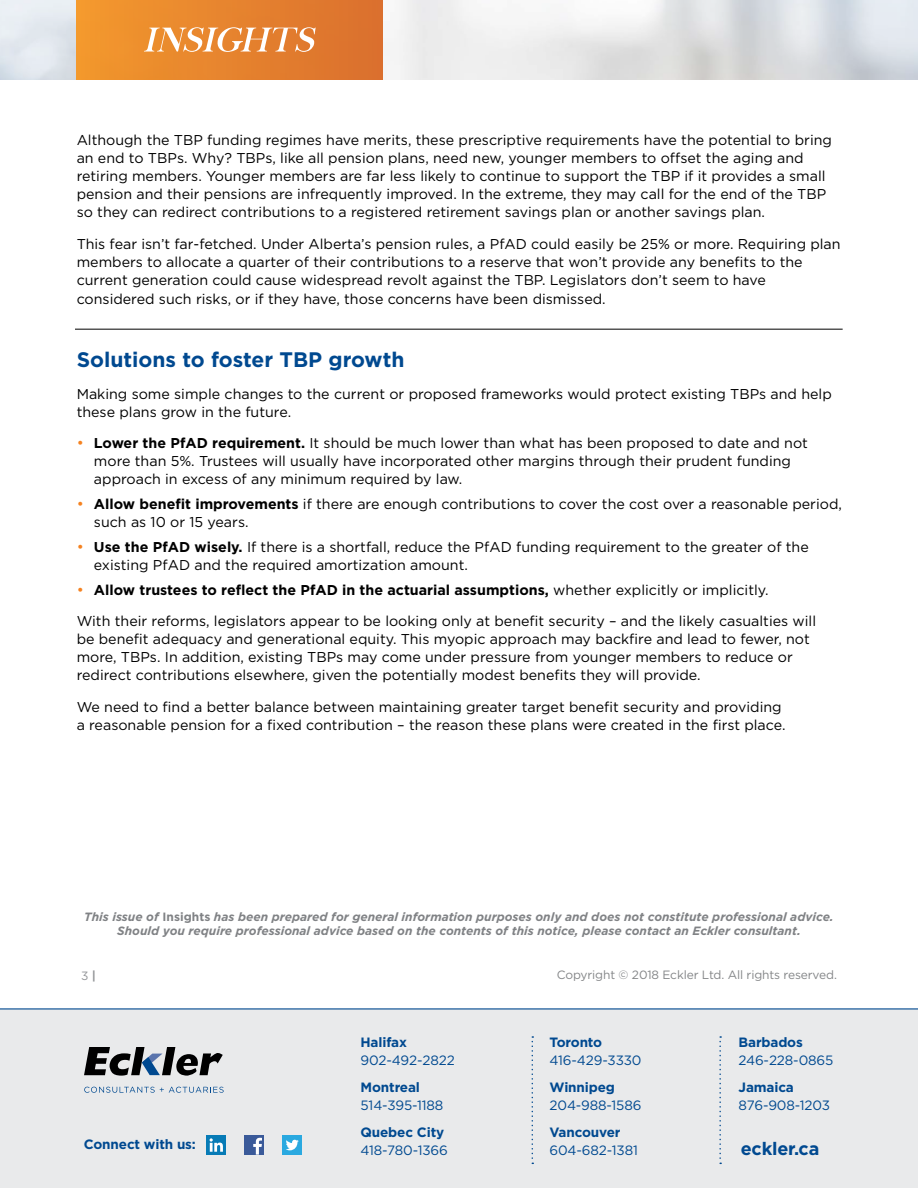
<style>
.page{position:relative;width:918px;height:1188px;background:#fff}
.page>*{position:absolute;margin:0;border:0;box-sizing:border-box;transform-origin:0 0}
.body_heads{font:700 21px "Gotham";color:#004990}
.t1{font:700 18px "Gotham";letter-spacing:-.01em;color:#004990}
.body{font:14.25px/18px "Gotham";color:#000}
.body_heads-2{font:14.25px/18px "Gotham";color:#000}
.t2{font:700 14.25px "Gotham";color:#000}
.t3{font:13.5px "Gotham";letter-spacing:-.01em;color:#004990}
.t4{font:700 13.5px "Gotham";letter-spacing:-.01em;color:#004990}
.t5{font:italic 700 12px "Gotham";color:#808285}
.t6{font:12px "Gotham";letter-spacing:-.01em;color:#848688}
.t7{font:12px "Gotham";color:#939598}
.s1{font-size:15px;color:#f58220}
.s2{font-weight:700}
.s3{font-weight:400;font-size:15px;color:#f58220}
.s4{font-weight:400}
.s5{font-style:normal}
</style>
<div class="page">
<div style="left:76px;top:0;width:307px;height:80px;background:linear-gradient(to right,#f3992d,#da6f2e)"></div>
<svg style="left:144px;top:27px;width:172px;height:25px"></svg>
<div style="left:0;top:1010px;width:918px;height:178px;background:#e9eaeb"></div>
<hr style="left:0;top:1008px;width:918px;height:2px;background:#004990">
<svg style="left:84px;top:1047px;width:139px;height:29px"></svg>
<svg style="left:84px;top:1087px;width:140px;height:6px"></svg>
<svg style="left:532px;top:1036px;width:1px;height:128px"></svg>
<svg style="left:719px;top:1036px;width:3px;height:129px"></svg>
<div style="left:244px;top:1135px;width:20px;height:20px;background:#3a5a99"></div>
<svg style="left:253px;top:1138px;width:9px;height:17px"></svg>
<div style="left:282px;top:1135px;width:20px;height:20px;background:#2aa9e0"></div>
<svg style="left:286px;top:1140px;width:13px;height:10px"></svg>
<div style="left:206px;top:1135px;width:20px;height:20px;background:#077bb6"></div>
<svg style="left:210px;top:1138px;width:13px;height:14px"></svg>
<hr style="left:75px;top:329px;width:768px;height:1px;background:#000">
<p class="body" style="left:77px;top:131px;width:757px">Although the TBP funding regimes have merits, these prescriptive requirements have the potential to bring an end to TBPs. Why? TBPs, like all pension plans, need new, younger members to offset the aging and retiring members. Younger members are far less likely to continue to support the TBP if it provides a small pension and their pensions are infrequently improved. In the extreme, they may call for the end of the TBP so they can redirect contributions to a registered retirement savings plan or another savings plan.</p>
<p class="body" style="left:77px;top:235px;width:765px">This fear isn’t far-fetched. Under Alberta’s pension rules, a PfAD could easily be 25% or more. Requiring plan members to allocate a quarter of their contributions to a reserve that won’t provide any benefits to the current generation could cause widespread revolt against the TBP. Legislators don’t seem to have</p>
<p class="body" style="left:77px;top:290px;width:531px">considered such risks, or if they have, those concerns have been dismissed.</p>
<p class="body_heads" style="left:77px;top:348px;width:329px">Solutions to foster TBP growth</p>
<p class="body_heads-2" style="left:77px;top:385px;width:757px">Making some simple changes to the current or proposed frameworks would protect existing TBPs and help these plans grow in the future.</p>
<p class="body" style="left:94px;top:434px;width:716px;text-indent:-17px"><span class="s1">•</span> <span class="s2">Lower the PfAD requirement.</span> It should be much lower than what has been proposed to date and not more than 5%. Trustees will usually have incorporated other margins through their prudent funding approach in excess of any minimum required by law.</p>
<p class="body" style="left:94px;top:495px;width:750px;text-indent:-17px"><span class="s1">•</span> <span class="s2">Allow benefit improvements</span> if there are enough contributions to cover the cost over a reasonable period, such as 10 or 15 years.</p>
<p class="body" style="left:94px;top:538px;width:716px;text-indent:-17px"><span class="s1">•</span> <span class="s2">Use the PfAD wisely.</span> If there is a shortfall, reduce the PfAD funding requirement to the greater of the existing PfAD and the required amortization amount.</p>
<p class="t2" style="left:77px;top:581px;width:693px"><span class="s3">•</span> Allow trustees to reflect the PfAD in the actuarial assumptions, <span class="s4">whether explicitly or implicitly.</span></p>
<p class="body" style="left:77px;top:612px;width:741px">With their reforms, legislators appear to be looking only at benefit security – and the likely casualties will be benefit adequacy and generational equity. This myopic approach may backfire and lead to fewer, not more, TBPs. In addition, existing TBPs may come under pressure from younger members to reduce or redirect contributions elsewhere, given the potentially modest benefits they will provide.</p>
<p class="body" style="left:77px;top:697px;width:710px">We need to find a better balance between maintaining greater target benefit security and providing a reasonable pension for a fixed contribution – the reason these plans were created in the first place.</p>
<p class="t5" style="left:84px;top:910px;width:751px">This issue of <span class="s5">Insights</span> has been prepared for general information purposes only and does not constitute professional advice.</p>
<p class="t5" style="left:117px;top:924px;width:685px">Should you require professional advice based on the contents of this notice, please contact an Eckler consultant.</p>
<p class="t7" style="left:81px;top:969px;width:17px">3 <span class="s2">|</span></p>
<p class="t6" style="left:557px;top:968px;width:282px">Copyright © 2018 Eckler Ltd. All rights reserved.</p>
<p class="t4" style="left:361px;top:1034px;width:48px">Halifax</p>
<p class="t3" style="left:361px;top:1052px;width:96px">902-492-2822</p>
<p class="t4" style="left:361px;top:1079px;width:61px">Montreal</p>
<p class="t3" style="left:361px;top:1097px;width:84px">514-395-1188</p>
<p class="t4" style="left:361px;top:1124px;width:85px">Quebec City</p>
<p class="t3" style="left:361px;top:1142px;width:89px">418-780-1366</p>
<p class="t4" style="left:739px;top:1034px;width:66px">Barbados</p>
<p class="t3" style="left:739px;top:1052px;width:96px">246-228-0865</p>
<p class="t4" style="left:739px;top:1079px;width:57px">Jamaica</p>
<p class="t3" style="left:739px;top:1097px;width:93px">876-908-1203</p>
<p class="t4" style="left:550px;top:1034px;width:54px">Toronto</p>
<p class="t3" style="left:550px;top:1052px;width:94px">416-429-3330</p>
<p class="t4" style="left:550px;top:1079px;width:67px">Winnipeg</p>
<p class="t3" style="left:550px;top:1097px;width:94px">204-988-1586</p>
<p class="t4" style="left:550px;top:1124px;width:72px">Vancouver</p>
<p class="t3" style="left:550px;top:1142px;width:90px">604-682-1381</p>
<p class="t4" style="left:84px;top:1137px;width:114px">Connect with us:</p>
<p class="t1" style="left:741px;top:1138px;width:80px">eckler.ca</p>
</div>
